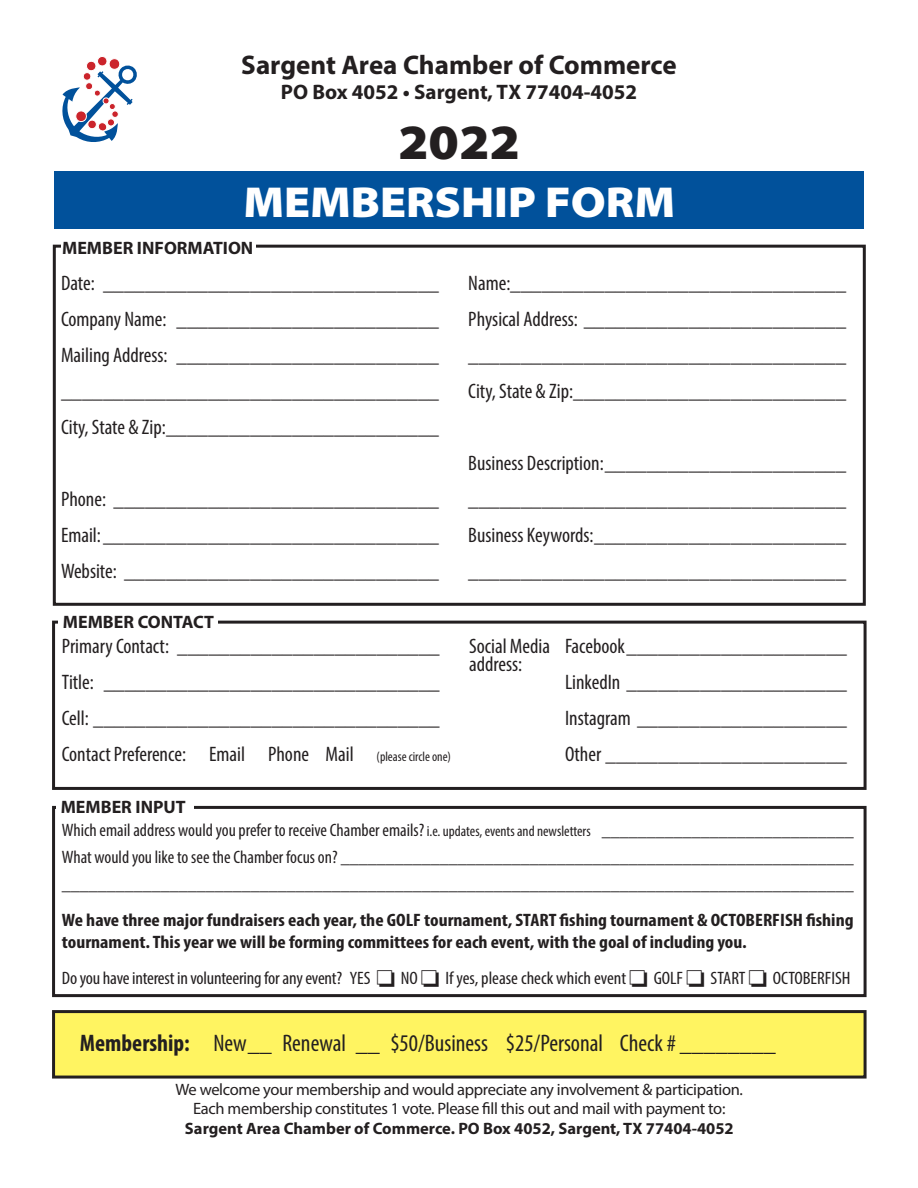
<style>
.page{position:relative;width:918px;height:1188px;background:#fff}
.page>*{position:absolute;margin:0;border:0;box-sizing:border-box;transform-origin:0 0}
.t1{font:49.5px "Myriad Variable Concept";color:#231f20}
.t2{font:43.5px "Myriad Variable Concept";color:#fff}
.t3{font:700 27px "Myriad Pro";color:#231f20}
.t4{font:condensed 24px "Myriad Pro";color:#231f20}
.t5{font:condensed 21px/36px "Myriad Pro";color:#231f20}
.t6{font:700 21px "Myriad Pro";color:#231f20}
.t7{font:condensed 18px "Myriad Pro";color:#231f20}
.t8{font:700 condensed 18px/21.6px "Myriad Pro";color:#231f20;scale:1.1 1}
.t9{font:condensed 18px "Myriad Pro";color:#231f20;scale:1.04 1}
.t10{font:700 18px "Myriad Pro";color:#231f20}
.t11{font:16.5px "Myriad Pro";letter-spacing:-.02em;color:#231f20}
.t12{font:700 16.5px "Myriad Pro";color:#231f20}
.s1{font-size:13.5px}
.s2{font-size:15px}
.s3{font-weight:700}
</style>
<div class="page">
<div style="left:54px;top:172px;width:810px;height:57px;background:#01519b"></div>
<div style="left:54px;top:1012px;width:811px;height:65px;background:#fff461"></div>
<div style="left:52px;top:1010px;width:815px;height:69px;border:3px solid #231f20"></div>
<div style="left:53px;top:245px;width:813px;height:361px;border:3px solid #231f20"></div>
<div style="left:61px;top:238px;width:195px;height:20px;background:#fff"></div>
<div style="left:52px;top:621px;width:815px;height:169px;border:3px solid #231f20"></div>
<div style="left:58px;top:611px;width:160px;height:20px;background:#fff"></div>
<div style="left:52px;top:806px;width:815px;height:191px;border:3px solid #231f20"></div>
<div style="left:56px;top:797px;width:137px;height:19px;background:#fff"></div>
<svg style="left:62px;top:56px;width:75px;height:86px"></svg>
<p class="t3" style="left:241px;top:48px;width:437px">Sargent Area Chamber of Commerce</p>
<p class="t6" style="left:281px;top:79px;width:358px">PO Box 4052 • Sargent, TX 77404-4052</p>
<p class="t1" style="left:398px;top:113px;width:123px">2022</p>
<p class="t2" style="left:243px;top:177px;width:433px">MEMBERSHIP FORM</p>
<p class="t10" style="left:62px;top:237px;width:193px">MEMBER INFORMATION</p>
<p class="t5" style="left:61px;top:265px;width:379px">Date: ________________________________</p>
<p class="t5" style="left:61px;top:301px;width:379px">Company Name: _________________________</p>
<p class="t5" style="left:61px;top:337px;width:379px">Mailing Address: _________________________</p>
<p class="t5" style="left:61px;top:373px;width:379px">____________________________________</p>
<p class="t5" style="left:61px;top:409px;width:379px">City, State &amp; Zip:__________________________</p>
<p class="t5" style="left:61px;top:481px;width:379px">Phone: _______________________________</p>
<p class="t5" style="left:61px;top:517px;width:379px">Email:________________________________</p>
<p class="t5" style="left:61px;top:553px;width:379px">Website: ______________________________</p>
<p class="t10" style="left:63px;top:610px;width:153px">MEMBER CONTACT</p>
<p class="t5" style="left:62px;top:628px;width:379px">Primary Contact: _________________________</p>
<p class="t5" style="left:62px;top:664px;width:379px">Title: ________________________________</p>
<p class="t5" style="left:62px;top:700px;width:379px">Cell: _________________________________</p>
<p class="t5" style="left:62px;top:736px;width:391px">Contact Preference: Email Phone Mail <span class="s1">(please circle one)</span></p>
<p class="t10" style="left:61px;top:795px;width:127px">MEMBER INPUT</p>
<p class="t5" style="left:468px;top:265px;width:380px">Name:________________________________</p>
<p class="t5" style="left:468px;top:301px;width:379px">Physical Address: _________________________</p>
<p class="t5" style="left:468px;top:337px;width:380px">____________________________________</p>
<p class="t5" style="left:468px;top:373px;width:379px">City, State &amp; Zip:__________________________</p>
<p class="t5" style="left:468px;top:445px;width:380px">Business Description:_______________________ ____________________________________</p>
<p class="t5" style="left:468px;top:517px;width:380px">Business Keywords:________________________ ____________________________________</p>
<p class="t5" style="left:469px;top:628px;width:380px">Social Media Facebook_____________________</p>
<p class="t5" style="left:469px;top:646px;width:55px">address:</p>
<p class="t5" style="left:565px;top:664px;width:284px">LinkedIn _____________________</p>
<p class="t5" style="left:565px;top:700px;width:284px">Instagram ____________________</p>
<p class="t5" style="left:565px;top:736px;width:284px">Other _______________________</p>
<p class="t7" style="left:62px;top:819px;width:793px">Which email address would you prefer to receive Chamber emails? <span class="s2">i.e. updates, events and newsletters</span> ____________________________</p>
<p class="t7" style="left:62px;top:846px;width:793px">What would you like to see the Chamber focus on? _________________________________________________________</p>
<p class="t7" style="left:62px;top:873px;width:793px">________________________________________________________________________________________</p>
<p class="t8" style="left:62px;top:909px;width:721px">We have three major fundraisers each year, the GOLF tournament, START fishing tournament &amp; OCTOBERFISH fishing tournament. This year we will be forming committees for each event, with the goal of including you.</p>
<p class="t9" style="left:62px;top:967px;width:760px">Do you have interest in volunteering for any event? YES □ NO □ If yes, please check which event □ GOLF □ START □ OCTOBERFISH</p>
<p class="t4" style="left:80px;top:1028px;width:697px"><span class="s3">Membership:</span> New__ Renewal __ $50/Business $25/Personal Check # ________</p>
<p class="t11" style="left:176px;top:1079px;width:569px">We welcome your membership and would appreciate any involvement &amp; participation.</p>
<p class="t11" style="left:193px;top:1098px;width:534px">Each membership constitutes 1 vote. Please fill this out and mail with payment to:</p>
<p class="t12" style="left:185px;top:1117px;width:550px">Sargent Area Chamber of Commerce. PO Box 4052, Sargent, TX 77404-4052</p>
</div>
